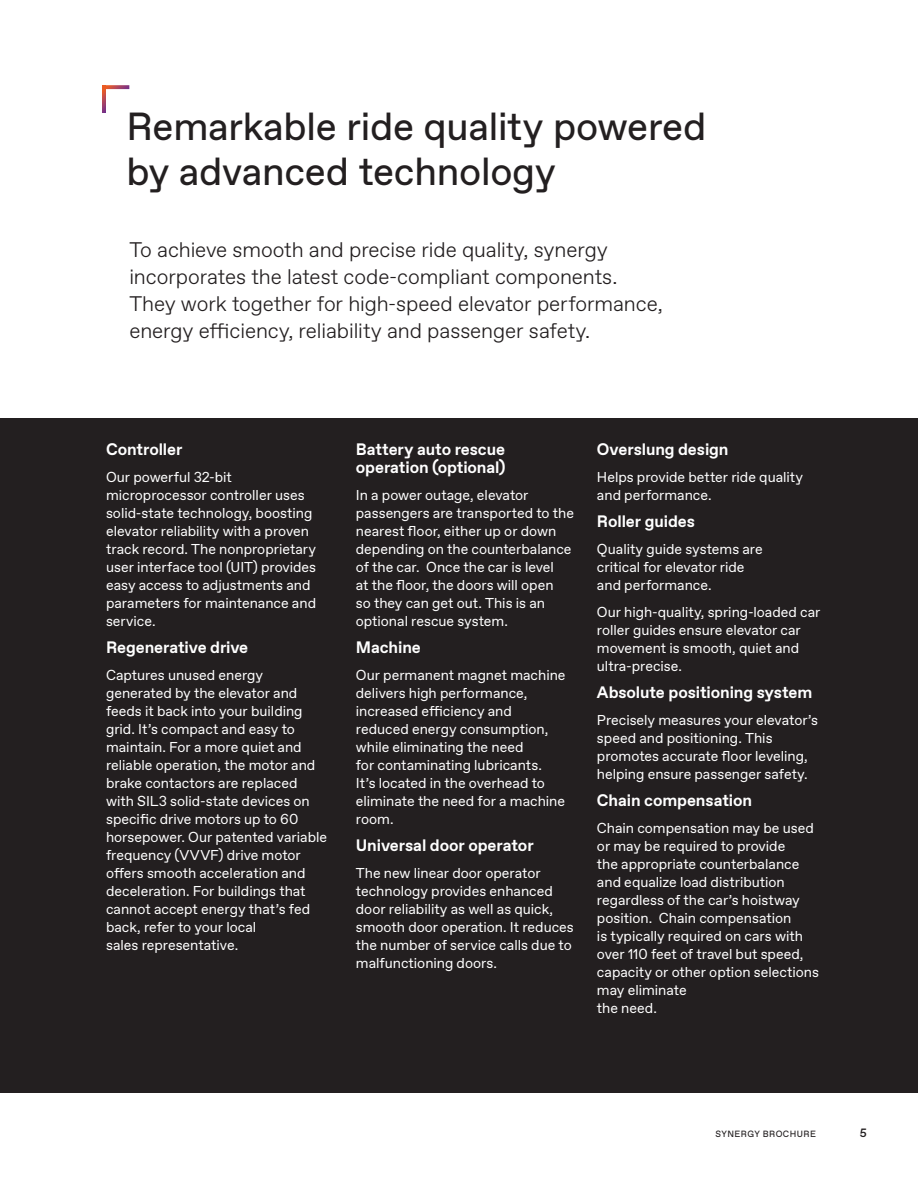
<style>
.page{position:relative;width:918px;height:1188px;background:#fff}
.page>*{position:absolute;margin:0;border:0;box-sizing:border-box;transform-origin:0 0}
.headline_26_30_Brack{font:39px/45px "TKE Type";letter-spacing:-.005em;color:#231f20}
.subhead_14_18{font:300 21px/27px "TKE Type";letter-spacing:-.005em;color:#231f20}
.copy_9_5_12{font:700 16.5px/18px "TKE Type";letter-spacing:-.005em;color:#fff}
.copy_9_5_12-2{font:14.25px/18px "TKE Type";color:#fff}
.page_number_right_8{font:500 12px "TKE Type";color:#231f20}
.footer_right_6_6_cap{font:9px "TKE Type";letter-spacing:.05em;color:#231f20}
</style>
<div class="page">
<svg style="left:102px;top:89px;width:4px;height:24px"></svg>
<svg style="left:102px;top:85px;width:27px;height:4px"></svg>
<div style="left:0;top:418px;width:918px;height:675px;background:#231f20"></div>
<p class="headline_26_30_Brack" style="left:126px;top:105px;width:582px">Remarkable ride quality powered by advanced technology</p>
<p class="subhead_14_18" style="left:129px;top:237px;width:535px">To achieve smooth and precise ride quality, synergy incorporates the latest code-compliant components.<br>They work together for high-speed elevator performance, energy efficiency, reliability and passenger safety.</p>
<p class="copy_9_5_12" style="left:106px;top:441px;width:78px">Controller</p>
<p class="copy_9_5_12-2" style="left:106px;top:468px;width:212px">Our powerful 32-bit microprocessor controller uses solid-state technology, boosting elevator reliability with a proven track record. The nonproprietary user interface tool (UIT) provides easy access to adjustments and parameters for maintenance and service.</p>
<p class="copy_9_5_12" style="left:106px;top:639px;width:144px">Regenerative drive</p>
<p class="copy_9_5_12-2" style="left:106px;top:666px;width:223px">Captures unused energy generated by the elevator and feeds it back into your building grid. It’s compact and easy to maintain. For a more quiet and reliable operation, the motor and brake contactors are replaced with SIL3 solid-state devices on specific drive motors up to 60 horsepower. Our patented variable frequency (VVVF) drive motor offers smooth acceleration and deceleration. For buildings that cannot accept energy that’s fed back, refer to your local<br>sales representative.</p>
<p class="copy_9_5_12" style="left:356px;top:441px;width:151px">Battery auto rescue operation (optional)</p>
<p class="copy_9_5_12-2" style="left:356px;top:486px;width:220px">In a power outage, elevator passengers are transported to the nearest floor, either up or down depending on the counterbalance of the car. Once the car is level<br>at the floor, the doors will open<br>so they can get out. This is an optional rescue system.</p>
<p class="copy_9_5_12" style="left:356px;top:639px;width:67px">Machine</p>
<p class="copy_9_5_12-2" style="left:356px;top:666px;width:211px">Our permanent magnet machine delivers high performance, increased efficiency and reduced energy consumption, while eliminating the need<br>for contaminating lubricants.<br>It’s located in the overhead to eliminate the need for a machine room.</p>
<p class="copy_9_5_12" style="left:356px;top:837px;width:179px">Universal door operator</p>
<p class="copy_9_5_12-2" style="left:356px;top:864px;width:219px">The new linear door operator technology provides enhanced door reliability as well as quick, smooth door operation. It reduces the number of service calls due to malfunctioning doors.</p>
<p class="copy_9_5_12" style="left:597px;top:441px;width:133px">Overslung design</p>
<p class="copy_9_5_12-2" style="left:597px;top:468px;width:208px">Helps provide better ride quality and performance.</p>
<p class="copy_9_5_12" style="left:597px;top:513px;width:100px">Roller guides</p>
<p class="copy_9_5_12-2" style="left:597px;top:540px;width:167px">Quality guide systems are critical for elevator ride and performance.</p>
<p class="copy_9_5_12-2" style="left:597px;top:603px;width:225px">Our high-quality, spring-loaded car roller guides ensure elevator car movement is smooth, quiet and ultra-precise.</p>
<p class="copy_9_5_12" style="left:597px;top:684px;width:217px">Absolute positioning system</p>
<p class="copy_9_5_12-2" style="left:597px;top:711px;width:223px">Precisely measures your elevator’s speed and positioning. This promotes accurate floor leveling, helping ensure passenger safety.</p>
<p class="copy_9_5_12" style="left:597px;top:792px;width:157px">Chain compensation</p>
<p class="copy_9_5_12-2" style="left:597px;top:819px;width:223px">Chain compensation may be used or may be required to provide<br>the appropriate counterbalance and equalize load distribution regardless of the car’s hoistway position. Chain compensation<br>is typically required on cars with over 110 feet of travel but speed, capacity or other option selections may eliminate<br>the need.</p>
<p class="footer_right_6_6_cap" style="left:716px;top:1129px;width:102px">SYNERGY BROCHURE</p>
<p class="page_number_right_8" style="left:860px;top:1126px;width:9px">5</p>
</div>
